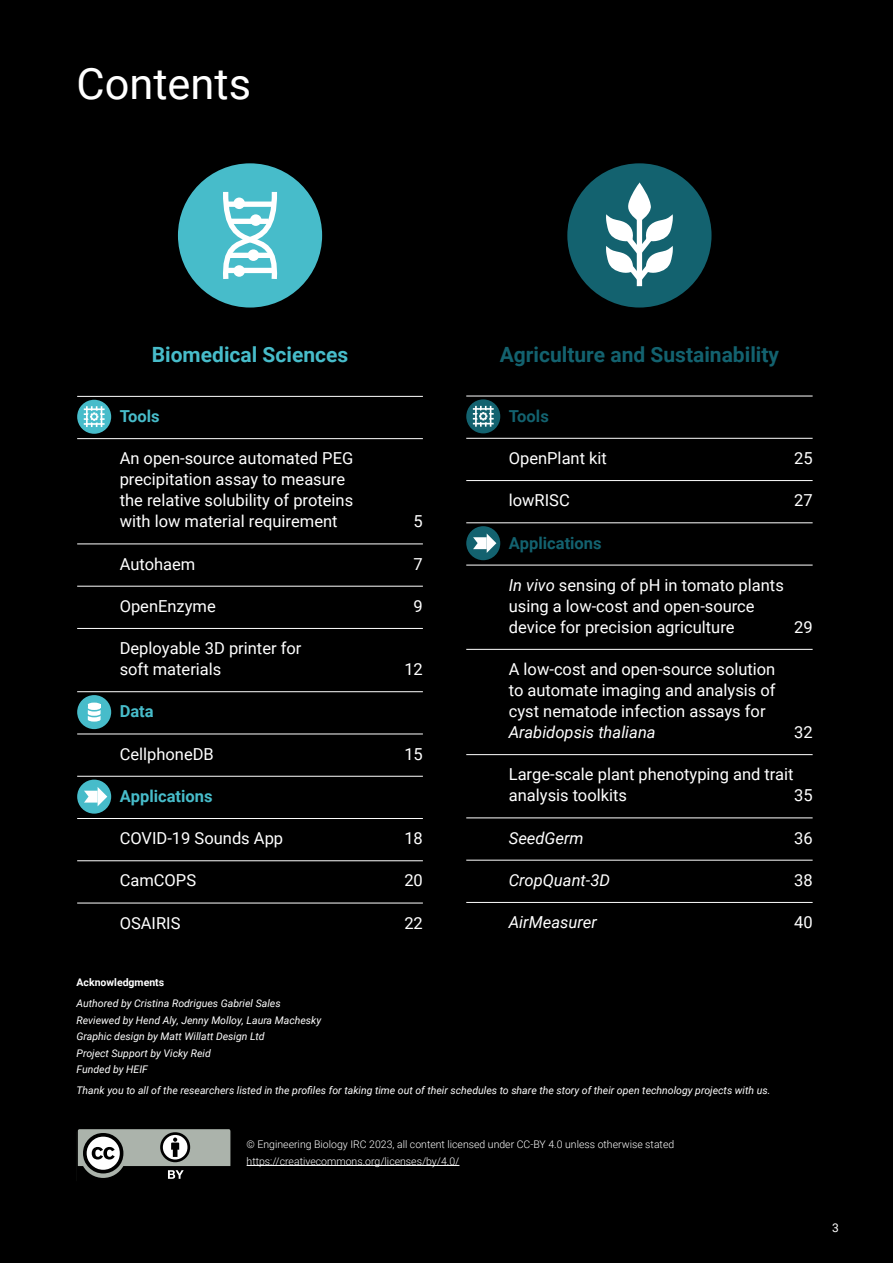
<style>
.page{position:relative;width:893px;height:1263px;background:#fff}
.page>*{position:absolute;margin:0;border:0;box-sizing:border-box;transform-origin:0 0}
.t1{font:43.35px "Roboto";color:#fff}
.t2{font:700 21px "Roboto";color:#13626f}
.t3{font:700 21px "Roboto";color:#47bcca}
.t4{font:16.5px/21px "Roboto";color:#fff}
.t5{font:italic 16.5px "Roboto";color:#fff}
.t6{font:700 16.5px "Roboto";color:#47bcca}
.t7{font:700 16.5px "Roboto";color:#13626f}
.t8{font:12px "Roboto";color:#fff}
.t9{font:italic 10.5px/16.5px "Roboto";color:#fff}
.t10{font:300 10.5px/16.5px "Roboto";color:#fff}
.t11{font:700 10.5px "Roboto";color:#fff}
.s1{font-style:italic}
</style>
<div class="page">
<div style="left:0;top:828px;width:22px;height:435px;background:#000"></div>
<div style="left:1px;top:0;width:892px;height:1263px;background:#000"></div>
<hr style="left:466px;top:396px;width:347px;height:1px;background:#fff">
<hr style="left:466px;top:438px;width:347px;height:1px;background:#fff">
<hr style="left:466px;top:480px;width:347px;height:1px;background:#fff">
<hr style="left:466px;top:523px;width:347px;height:1px;background:#fff">
<hr style="left:466px;top:565px;width:347px;height:1px;background:#fff">
<hr style="left:466px;top:649px;width:347px;height:1px;background:#fff">
<hr style="left:466px;top:754px;width:347px;height:1px;background:#fff">
<hr style="left:466px;top:818px;width:347px;height:1px;background:#fff">
<hr style="left:466px;top:860px;width:347px;height:1px;background:#fff">
<hr style="left:466px;top:902px;width:347px;height:1px;background:#fff">
<div style="left:466px;top:399px;width:34px;height:34px;background:#13626f;border-radius:50%"></div>
<svg style="left:473px;top:406px;width:21px;height:21px"></svg>
<div style="left:466px;top:526px;width:34px;height:34px;background:#13626f;border-radius:50%"></div>
<svg style="left:473px;top:533px;width:23px;height:20px"></svg>
<hr style="left:77px;top:396px;width:346px;height:1px;background:#fff">
<hr style="left:77px;top:438px;width:346px;height:1px;background:#fff">
<hr style="left:77px;top:544px;width:346px;height:1px;background:#fff">
<hr style="left:77px;top:586px;width:346px;height:1px;background:#fff">
<hr style="left:77px;top:628px;width:346px;height:1px;background:#fff">
<hr style="left:77px;top:691px;width:346px;height:1px;background:#fff">
<hr style="left:77px;top:734px;width:346px;height:1px;background:#fff">
<hr style="left:77px;top:776px;width:346px;height:1px;background:#fff">
<hr style="left:77px;top:818px;width:346px;height:1px;background:#fff">
<hr style="left:77px;top:860px;width:346px;height:1px;background:#fff">
<hr style="left:77px;top:903px;width:346px;height:1px;background:#fff">
<div style="left:77px;top:400px;width:34px;height:34px;background:#47bcca;border-radius:50%"></div>
<svg style="left:84px;top:406px;width:21px;height:21px"></svg>
<div style="left:77px;top:695px;width:34px;height:34px;background:#47bcca;border-radius:50%"></div>
<hr style="left:88px;top:703px;width:13px;height:4px;background:#fff;border-radius:50%">
<svg style="left:88px;top:706px;width:13px;height:16px"></svg>
<div style="left:77px;top:780px;width:34px;height:34px;background:#47bcca;border-radius:50%"></div>
<svg style="left:84px;top:787px;width:23px;height:19px"></svg>
<div style="left:178px;top:163px;width:144px;height:145px;background:#47bcca;border-radius:50%"></div>
<svg style="left:223px;top:191px;width:55px;height:88px"></svg>
<div style="left:567px;top:163px;width:144px;height:145px;background:#13626f;border-radius:50%"></div>
<svg style="left:606px;top:182px;width:67px;height:104px"></svg>
<hr style="left:247px;top:1165px;width:212px;height:1px;background:#fff">
<svg style="left:77px;top:1129px;width:154px;height:50px"></svg>
<h1 class="t1" style="left:77px;top:54px;width:176px">Contents</h1>
<p class="t3" style="left:152px;top:340px;width:198px">Biomedical Sciences</p>
<p class="t6" style="left:120px;top:405px;width:42px">Tools</p>
<p class="t4" style="left:120px;top:447px;width:235px">An open-source automated PEG precipitation assay to measure the relative solubility of proteins with low material requirement</p>
<p class="t4" style="left:414px;top:510px;width:11px">5</p>
<p class="t4" style="left:120px;top:553px;width:77px">Autohaem</p>
<p class="t4" style="left:414px;top:553px;width:11px">7</p>
<p class="t4" style="left:120px;top:595px;width:98px">OpenEnzyme</p>
<p class="t4" style="left:414px;top:595px;width:11px">9</p>
<p class="t4" style="left:120px;top:637px;width:183px">Deployable 3D printer for soft materials</p>
<p class="t4" style="left:404px;top:658px;width:20px">12</p>
<p class="t6" style="left:120px;top:700px;width:35px">Data</p>
<p class="t4" style="left:120px;top:743px;width:96px">CellphoneDB</p>
<p class="t4" style="left:404px;top:743px;width:20px">15</p>
<p class="t6" style="left:120px;top:784px;width:94px">Applications</p>
<p class="t4" style="left:120px;top:827px;width:165px">COVID-19 Sounds App</p>
<p class="t4" style="left:404px;top:827px;width:20px">18</p>
<p class="t4" style="left:120px;top:869px;width:78px">CamCOPS</p>
<p class="t4" style="left:404px;top:869px;width:20px">20</p>
<p class="t4" style="left:120px;top:912px;width:62px">OSAIRIS</p>
<p class="t4" style="left:404px;top:912px;width:20px">22</p>
<p class="t2" style="left:500px;top:340px;width:281px">Agriculture and Sustainability</p>
<p class="t7" style="left:509px;top:404px;width:42px">Tools</p>
<p class="t4" style="left:509px;top:447px;width:100px">OpenPlant kit</p>
<p class="t4" style="left:794px;top:447px;width:20px">25</p>
<p class="t4" style="left:509px;top:489px;width:62px">lowRISC</p>
<p class="t4" style="left:794px;top:489px;width:20px">27</p>
<p class="t7" style="left:509px;top:531px;width:94px">Applications</p>
<p class="t4" style="left:509px;top:574px;width:277px"><span class="s1">In vivo</span> sensing of pH in tomato plants using a low-cost and open-source device for precision agriculture</p>
<p class="t4" style="left:794px;top:616px;width:20px">29</p>
<p class="t4" style="left:509px;top:658px;width:268px;text-align:justify">A low-cost and open-source solution to automate imaging and analysis of cyst nematode infection assays for</p>
<p class="t5" style="left:509px;top:721px;width:148px">Arabidopsis thaliana</p>
<p class="t4" style="left:794px;top:721px;width:20px">32</p>
<p class="t4" style="left:509px;top:763px;width:286px">Large-scale plant phenotyping and trait analysis toolkits</p>
<p class="t4" style="left:794px;top:784px;width:20px">35</p>
<p class="t5" style="left:509px;top:826px;width:76px">SeedGerm</p>
<p class="t4" style="left:794px;top:827px;width:20px">36</p>
<p class="t5" style="left:509px;top:868px;width:103px">CropQuant-3D</p>
<p class="t4" style="left:794px;top:869px;width:20px">38</p>
<p class="t5" style="left:509px;top:911px;width:90px">AirMeasurer</p>
<p class="t4" style="left:794px;top:911px;width:20px">40</p>
<p class="t11" style="left:77px;top:975px;width:89px">Acknowledgments</p>
<p class="t9" style="left:77px;top:995px;width:246px">Authored by Cristina Rodrigues Gabriel Sales Reviewed by Hend Aly, Jenny Molloy, Laura Machesky Graphic design by Matt Willatt Design Ltd<br>Project Support by Vicky Reid<br>Funded by HEIF</p>
<p class="t9" style="left:77px;top:1081px;width:695px">Thank you to all of the researchers listed in the profiles for taking time out of their schedules to share the story of their open technology projects with us.</p>
<p class="t10" style="left:247px;top:1136px;width:429px">© Engineering Biology IRC 2023, all content licensed under CC-BY 4.0 unless otherwise stated https://creativecommons.org/licenses/by/4.0/</p>
<p class="t8" style="left:832px;top:1219px;width:8px">3</p>
</div>
